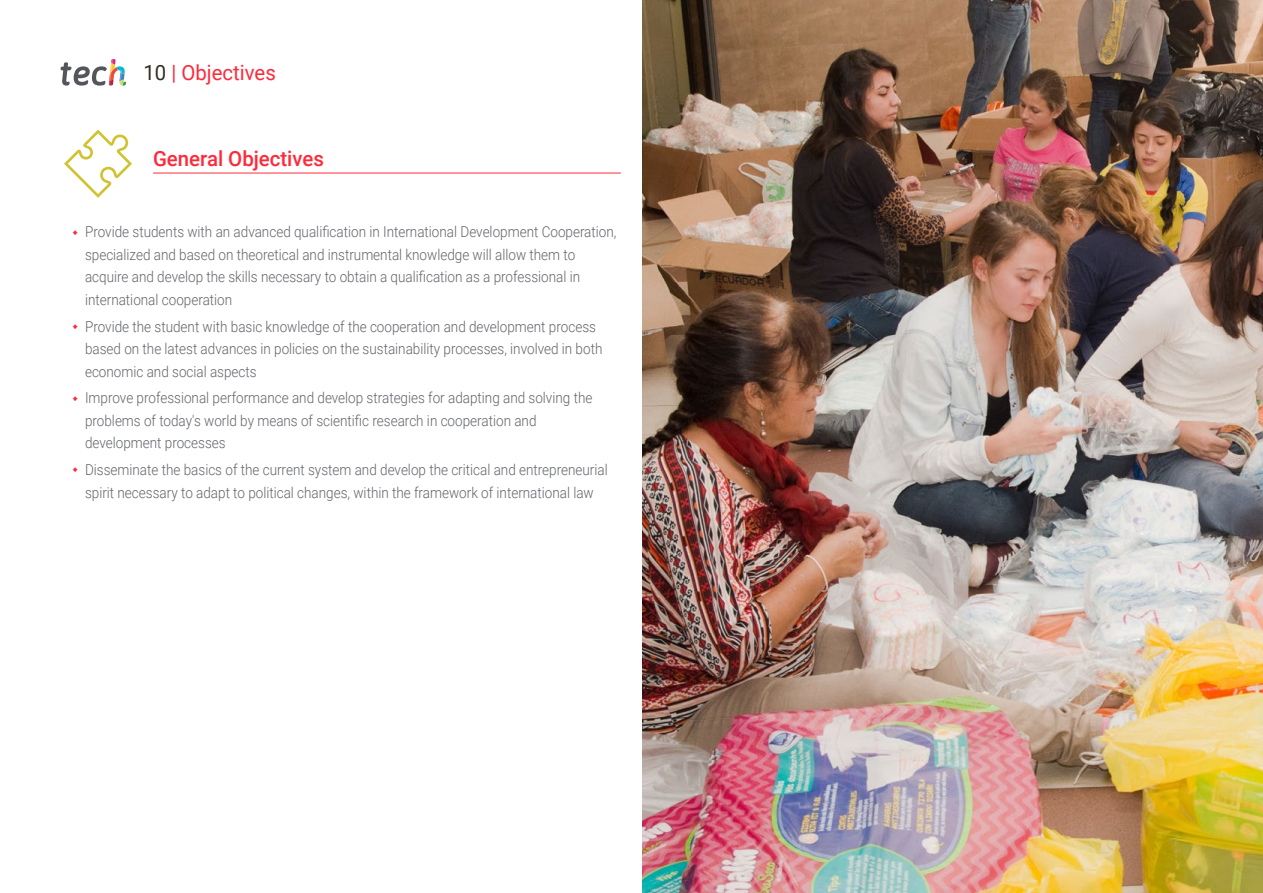
<style>
.page{position:relative;width:1263px;height:893px;background:#fff}
.page>*{position:absolute;margin:0;border:0;box-sizing:border-box;transform-origin:0 0}
.t1{font:500 21px "Roboto";color:#ff293a}
.t2{font:21px "Roboto";color:#ff293a}
.t3{font:300 15px/22.5px "Roboto";color:#61646a;scale:.9 1}
.s1{color:#312e20}
</style>
<div class="page">
<hr style="left:153px;top:173px;width:468px;height:1px;background:#ff293a">
<svg style="left:64px;top:130px;width:68px;height:68px"></svg>
<svg style="left:61px;top:59px;width:65px;height:27px"></svg>
<img style="left:642px;top:0;width:621px;height:893px">
<h1 class="t2" style="left:144px;top:57px;width:134px"><span class="s1">10</span> | Objectives</h1>
<h1 class="t1" style="left:153px;top:144px;width:172px">General Objectives</h1>
<p class="t3" style="left:85px;top:220px;width:592px">Provide students with an advanced qualification in International Development Cooperation, specialized and based on theoretical and instrumental knowledge will allow them to acquire and develop the skills necessary to obtain a qualification as a professional in international cooperation</p>
<p class="t3" style="left:85px;top:314px;width:576px">Provide the student with basic knowledge of the cooperation and development process based on the latest advances in policies on the sustainability processes, involved in both economic and social aspects</p>
<p class="t3" style="left:85px;top:386px;width:565px">Improve professional performance and develop strategies for adapting and solving the problems of today's world by means of scientific research in cooperation and development processes</p>
<p class="t3" style="left:85px;top:458px;width:582px">Disseminate the basics of the current system and develop the critical and entrepreneurial spirit necessary to adapt to political changes, within the framework of international law</p>
</div>
